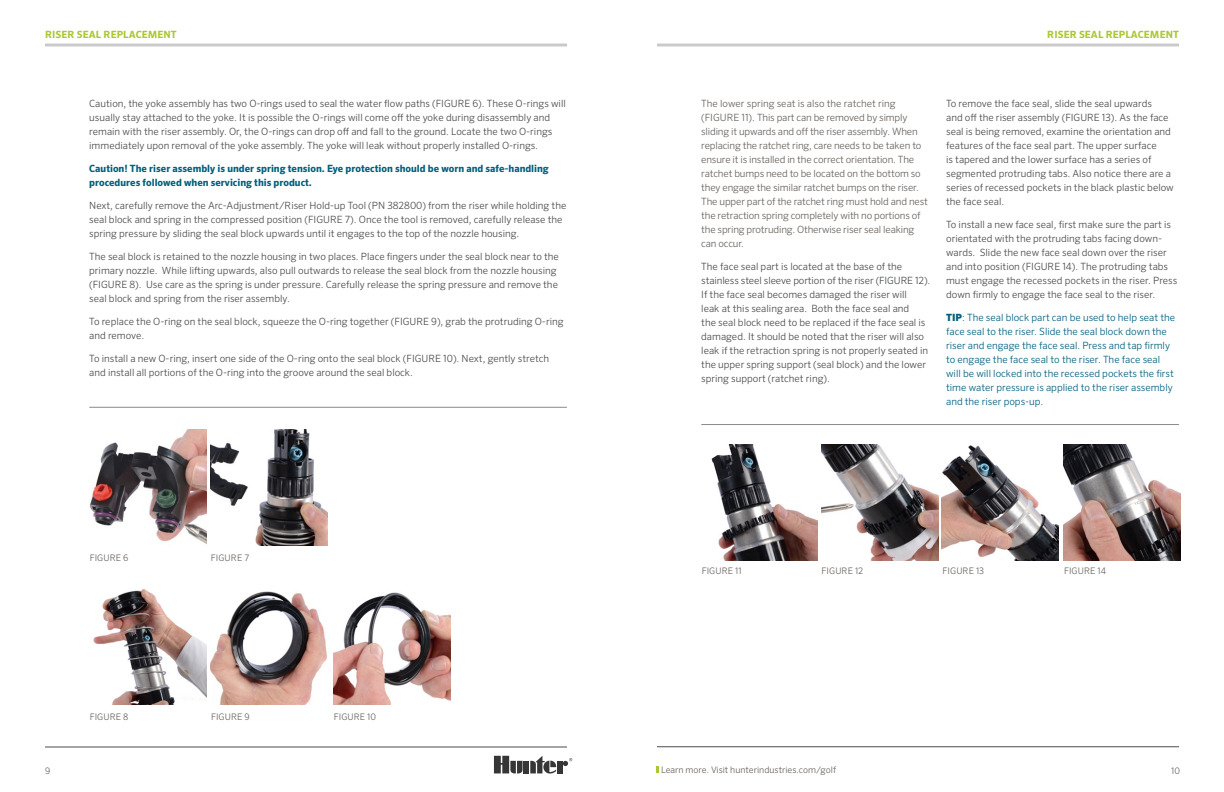
<style>
.page{position:relative;width:1224px;height:792px;background:#fff}
.page>*{position:absolute;margin:0;border:0;box-sizing:border-box;transform-origin:0 0}
.t1{font:300 10px/14px "Sero Pro";color:#4a4b4b}
.t2{font:300 10px/14px "Sero Pro";letter-spacing:-.015em;color:#68625e}
.t3{font:300 10px/14px "Sero Pro";color:#00607e}
.t4{font:700 10px/14px "Sero Pro";color:#00607e}
.t5{font:700 10px "Sero Pro";letter-spacing:.01em;color:#a9c832}
.t6{font:300 9px "Sero Pro";letter-spacing:.01em;color:#68625e}
.s1{font-weight:900}
</style>
<div class="page">
<hr style="left:45px;top:44px;width:522px;height:2px;background:#c9c9ca">
<hr style="left:45px;top:747px;width:522px;height:1px;background:#504d49">
<div style="left:524px;top:761px;width:5px;height:12px;background:#363636"></div>
<svg style="left:563px;top:758px;width:9px;height:8px"></svg>
<div style="left:557px;top:761px;width:5px;height:12px;background:#363636"></div>
<svg style="left:530px;top:756px;width:26px;height:18px"></svg>
<svg style="left:494px;top:756px;width:29px;height:18px"></svg>
<img style="left:89px;top:429px;width:117px;height:115px">
<img style="left:211px;top:429px;width:116px;height:117px">
<img style="left:93px;top:589px;width:113px;height:116px">
<img style="left:211px;top:591px;width:116px;height:114px">
<img style="left:334px;top:592px;width:116px;height:113px">
<hr style="left:89px;top:407px;width:478px;height:1px;background:#908a86">
<hr style="left:657px;top:44px;width:522px;height:2px;background:#c9c9ca">
<img style="left:1063px;top:444px;width:117px;height:117px">
<img style="left:711px;top:444px;width:107px;height:117px">
<img style="left:822px;top:444px;width:116px;height:117px">
<img style="left:942px;top:445px;width:117px;height:116px">
<hr style="left:701px;top:424px;width:478px;height:1px;background:#908a86">
<svg style="left:656px;top:767px;width:3px;height:6px"></svg>
<hr style="left:657px;top:747px;width:522px;height:1px;background:#504d49">
<p class="t5" style="left:45px;top:28px;width:133px">RISER SEAL REPLACEMENT</p>
<p class="t1" style="left:89px;top:96px;width:478px">Caution, the yoke assembly has two O-rings used to seal the water flow paths (FIGURE 6). These O-rings will usually stay attached to the yoke. It is possible the O-rings will come off the yoke during disassembly and remain with the riser assembly. Or, the O-rings can drop off and fall to the ground. Locate the two O-rings immediately upon removal of the yoke assembly. The yoke will leak without properly installed O-rings.</p>
<p class="t4" style="left:89px;top:161px;width:461px">Caution! The riser assembly is under spring tension. Eye protection should be worn and safe-handling procedures followed when servicing this product.</p>
<p class="t1" style="left:89px;top:198px;width:479px">Next, carefully remove the Arc-Adjustment/Riser Hold-up Tool (PN 382800) from the riser while holding the seal block and spring in the compressed position (FIGURE 7). Once the tool is removed, carefully release the spring pressure by sliding the seal block upwards until it engages to the top of the nozzle housing.</p>
<p class="t1" style="left:89px;top:249px;width:471px">The seal block is retained to the nozzle housing in two places. Place fingers under the seal block near to the primary nozzle. While lifting upwards, also pull outwards to release the seal block from the nozzle housing (FIGURE 8). Use care as the spring is under pressure. Carefully release the spring pressure and remove the seal block and spring from the riser assembly.</p>
<p class="t1" style="left:89px;top:314px;width:476px">To replace the O-ring on the seal block, squeeze the O-ring together (FIGURE 9), grab the protruding O-ring and remove.</p>
<p class="t1" style="left:89px;top:351px;width:461px">To install a new O-ring, insert one side of the O-ring onto the seal block (FIGURE 10). Next, gently stretch and install all portions of the O-ring into the groove around the seal block.</p>
<p class="t6" style="left:90px;top:552px;width:40px">FIGURE 6</p>
<p class="t6" style="left:211px;top:552px;width:40px">FIGURE 7</p>
<p class="t6" style="left:45px;top:765px;width:7px">9</p>
<p class="t6" style="left:90px;top:711px;width:40px">FIGURE 8</p>
<p class="t6" style="left:211px;top:711px;width:40px">FIGURE 9</p>
<p class="t6" style="left:334px;top:711px;width:44px">FIGURE 10</p>
<p class="t5" style="left:1047px;top:28px;width:133px">RISER SEAL REPLACEMENT</p>
<p class="t2" style="left:701px;top:96px;width:228px">The lower spring seat is also the ratchet ring (FIGURE 11). This part can be removed by simply sliding it upwards and off the riser assembly. When replacing the ratchet ring, care needs to be taken to ensure it is installed in the correct orientation. The ratchet bumps need to be located on the bottom so they engage the similar ratchet bumps on the riser.<br>The upper part of the ratchet ring must hold and nest the retraction spring completely with no portions of the spring protruding. Otherwise riser seal leaking can occur.</p>
<p class="t1" style="left:701px;top:259px;width:231px">The face seal part is located at the base of the stainless steel sleeve portion of the riser (FIGURE 12).<br>If the face seal becomes damaged the riser will<br>leak at this sealing area. Both the face seal and<br>the seal block need to be replaced if the face seal is damaged. It should be noted that the riser will also leak if the retraction spring is not properly seated in the upper spring support (seal block) and the lower spring support (ratchet ring).</p>
<p class="t1" style="left:946px;top:96px;width:229px">To remove the face seal, slide the seal upwards<br>and off the riser assembly (FIGURE 13). As the face seal is being removed, examine the orientation and features of the face seal part. The upper surface<br>is tapered and the lower surface has a series of segmented protruding tabs. Also notice there are a series of recessed pockets in the black plastic below the face seal.</p>
<p class="t1" style="left:946px;top:217px;width:233px">To install a new face seal, first make sure the part is orientated with the protruding tabs facing down&shy;wards. Slide the new face seal down over the riser and into position (FIGURE 14). The protruding tabs must engage the recessed pockets in the riser. Press down firmly to engage the face seal to the riser.</p>
<p class="t3" style="left:946px;top:310px;width:231px"><span class="s1">TIP</span>: The seal block part can be used to help seat the face seal to the riser. Slide the seal block down the riser and engage the face seal. Press and tap firmly to engage the face seal to the riser. The face seal will be will locked into the recessed pockets the first time water pressure is applied to the riser assembly and the riser pops-up.</p>
<p class="t6" style="left:702px;top:566px;width:41px">FIGURE 11</p>
<p class="t6" style="left:822px;top:566px;width:43px">FIGURE 12</p>
<p class="t6" style="left:943px;top:566px;width:43px">FIGURE 13</p>
<p class="t6" style="left:1064px;top:566px;width:43px">FIGURE 14</p>
<p class="t6" style="left:661px;top:765px;width:177px">Learn more. Visit hunterindustries.com/golf</p>
<p class="t6" style="left:1171px;top:765px;width:10px">10</p>
</div>
